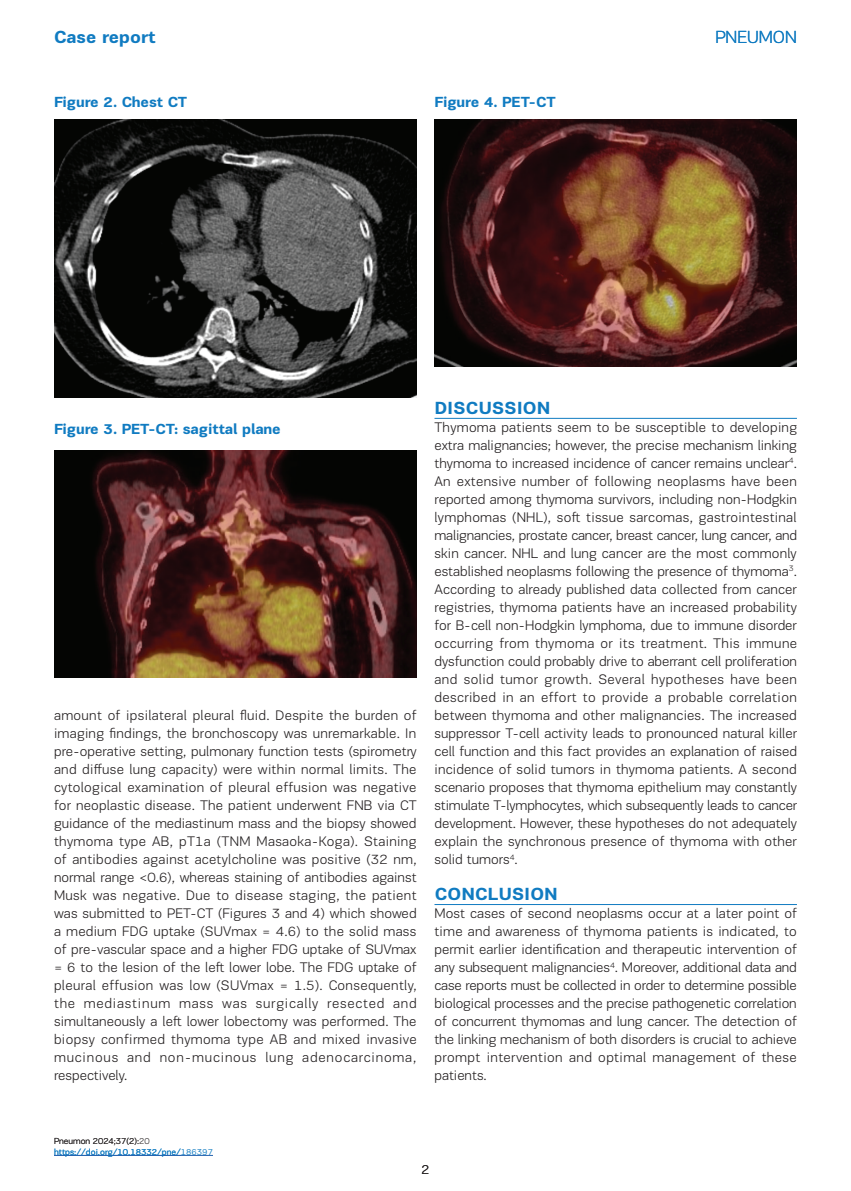
<style>
.page{position:relative;width:851px;height:1191px;background:#fff}
.page>*{position:absolute;margin:0;border:0;box-sizing:border-box;transform-origin:0 0}
.t1{font:700 18px "PF Encore Sans Pro";letter-spacing:.02em;color:#107bc1}
.t2{font:700 18px "PF Encore Sans Pro";color:#107bc1}
.t3{font:300 18px "PF Encore Sans Pro";color:#107bc1}
.t4{font:700 15px "PF Encore Sans Pro";letter-spacing:-.01em;color:#107bc1}
.t5{font:300 14.25px/18px "PF Encore Sans Pro";letter-spacing:.025em;color:#231f20;text-align:justify}
.t6{font:300 13.5px "PF Encore Sans Pro";color:#231f20}
.t7{font:9px "PF Encore Sans Pro";color:#107bc1}
.t8{font:300 9px "PF Encore Sans Pro";color:#231f20}
</style>
<div class="page">
<hr style="left:54px;top:1155px;width:159px;height:1px;background:#2865b1">
<hr style="left:434px;top:418px;width:362px;height:1px;background:#107bc1">
<hr style="left:434px;top:904px;width:362px;height:1px;background:#107bc1">
<img style="left:54px;top:119px;width:362px;height:278px">
<img style="left:54px;top:450px;width:362px;height:228px">
<img style="left:434px;top:119px;width:362px;height:247px">
<p class="t2" style="left:54px;top:26px;width:103px">Case report</p>
<p class="t3" style="left:715px;top:27px;width:83px">PNEUMON</p>
<p class="t4" style="left:54px;top:93px;width:135px">Figure 2. Chest CT</p>
<p class="t4" style="left:434px;top:93px;width:123px">Figure 4. PET-CT</p>
<p class="t4" style="left:54px;top:420px;width:228px">Figure 3. PET-CT: sagittal plane</p>
<p class="t5" style="left:54px;top:706px;width:364px">amount of ipsilateral pleural fluid. Despite the burden of imaging findings, the bronchoscopy was unremarkable. In pre-operative setting, pulmonary function tests (spirometry and diffuse lung capacity) were within normal limits. The cytological examination of pleural effusion was negative for neoplastic disease. The patient underwent FNB via CT guidance of the mediastinum mass and the biopsy showed thymoma type AB, pT1a (TNM Masaoka-Koga). Staining of antibodies against acetylcholine was positive (32 nm, normal range &lt;0.6), whereas staining of antibodies against Musk was negative. Due to disease staging, the patient was submitted to PET-CT (Figures 3 and 4) which showed a medium FDG uptake (SUVmax = 4.6) to the solid mass of pre-vascular space and a higher FDG uptake of SUVmax = 6 to the lesion of the left lower lobe. The FDG uptake of pleural effusion was low (SUVmax = 1.5). Consequently, the mediastinum mass was surgically resected and simultaneously a left lower lobectomy was performed. The biopsy confirmed thymoma type AB and mixed invasive mucinous and non-mucinous lung adenocarcinoma, respectively.</p>
<p class="t1" style="left:434px;top:397px;width:117px">DISCUSSION</p>
<p class="t5" style="left:434px;top:418px;width:364px">Thymoma patients seem to be susceptible to developing extra malignancies; however, the precise mechanism linking thymoma to increased incidence of cancer remains unclear<sup>4</sup>.<br>An extensive number of following neoplasms have been reported among thymoma survivors, including non-Hodgkin lymphomas (NHL), soft tissue sarcomas, gastrointestinal malignancies, prostate cancer, breast cancer, lung cancer, and skin cancer. NHL and lung cancer are the most commonly established neoplasms following the presence of thymoma<sup>3</sup>.<br>According to already published data collected from cancer registries, thymoma patients have an increased probability for B-cell non-Hodgkin lymphoma, due to immune disorder occurring from thymoma or its treatment. This immune dysfunction could probably drive to aberrant cell proliferation and solid tumor growth. Several hypotheses have been described in an effort to provide a probable correlation between thymoma and other malignancies. The increased suppressor T-cell activity leads to pronounced natural killer cell function and this fact provides an explanation of raised incidence of solid tumors in thymoma patients. A second scenario proposes that thymoma epithelium may constantly stimulate T-lymphocytes, which subsequently leads to cancer development. However, these hypotheses do not adequately explain the synchronous presence of thymoma with other solid tumors<sup>4</sup>.</p>
<p class="t1" style="left:434px;top:883px;width:124px">CONCLUSION</p>
<p class="t5" style="left:434px;top:904px;width:364px">Most cases of second neoplasms occur at a later point of time and awareness of thymoma patients is indicated, to permit earlier identification and therapeutic intervention of any subsequent malignancies<sup>4</sup>. Moreover, additional data and case reports must be collected in order to determine possible biological processes and the precise pathogenetic correlation of concurrent thymomas and lung cancer. The detection of the linking mechanism of both disorders is crucial to achieve prompt intervention and optimal management of these patients.</p>
<p class="t8" style="left:54px;top:1135px;width:97px">Pneumon 2024;37(2):20</p>
<p class="t7" style="left:54px;top:1146px;width:160px">https://doi.org/10.18332/pne/186397</p>
<p class="t6" style="left:421px;top:1161px;width:9px">2</p>
</div>
